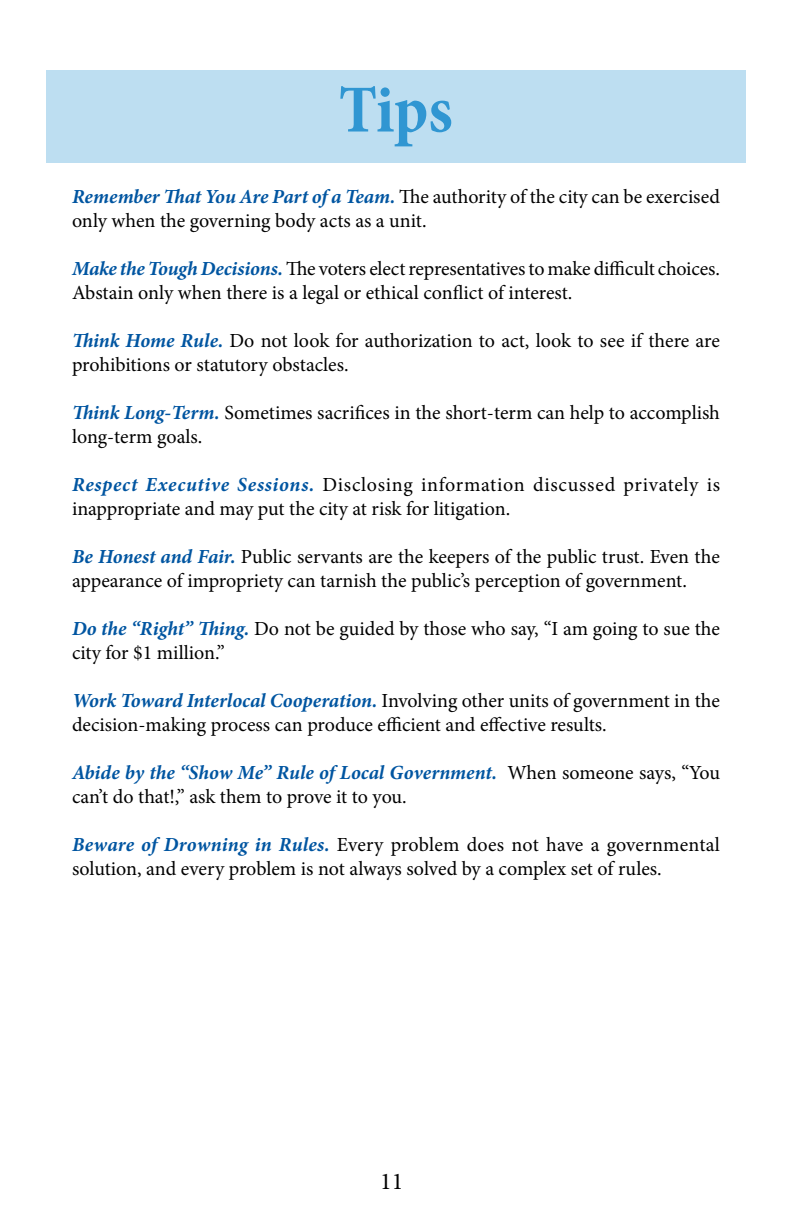
<style>
.page{position:relative;width:792px;height:1224px;background:#fff}
.page>*{position:absolute;margin:0;border:0;box-sizing:border-box;transform-origin:0 0}
.t1{font:700 condensed 68px "Minion Pro";color:#3096d2}
.t2{font:24px "Minion Pro";color:#000}
.t3{font:20px/24px "Minion Pro";color:#000}
.t4{font:20px/24px "Minion Pro";letter-spacing:.025em;color:#000}
.s1{font-weight:700;font-style:italic;color:#0055a1}
</style>
<div class="page">
<div style="left:46px;top:71px;width:700px;height:92px;background:#bddef1"></div>
<h1 class="t1" style="left:339px;top:63px;width:116px">Tips</h1>
<p class="t3" style="left:72px;top:185px;width:649px"><span class="s1">Remember That You Are Part of a Team.</span> The authority of the city can be exercised only when the governing body acts as a unit.</p>
<p class="t3" style="left:72px;top:257px;width:649px"><span class="s1">Make the Tough Decisions.</span> The voters elect representatives to make difficult choices.<br>Abstain only when there is a legal or ethical conflict of interest.</p>
<p class="t3" style="left:72px;top:329px;width:649px"><span class="s1">Think Home Rule.</span> Do not look for authorization to act, look to see if there are prohibitions or statutory obstacles.</p>
<p class="t3" style="left:72px;top:401px;width:649px"><span class="s1">Think Long-Term.</span> Sometimes sacrifices in the short-term can help to accomplish long-term goals.</p>
<p class="t4" style="left:72px;top:473px;width:650px"><span class="s1">Respect Executive Sessions.</span> Disclosing information discussed privately is inappropriate and may put the city at risk for litigation.</p>
<p class="t3" style="left:72px;top:545px;width:649px"><span class="s1">Be Honest and Fair.</span> Public servants are the keepers of the public trust. Even the appearance of impropriety can tarnish the public’s perception of government.</p>
<p class="t3" style="left:72px;top:617px;width:650px"><span class="s1">Do the “Right” Thing.</span> Do not be guided by those who say, “I am going to sue the city for $1 million.”</p>
<p class="t3" style="left:72px;top:689px;width:650px"><span class="s1">Work Toward Interlocal Cooperation.</span> Involving other units of government in the decision-making process can produce efficient and effective results.</p>
<p class="t3" style="left:72px;top:761px;width:650px"><span class="s1">Abide by the “Show Me” Rule of Local Government.</span> When someone says, “You can’t do that!,” ask them to prove it to you.</p>
<p class="t3" style="left:72px;top:833px;width:649px"><span class="s1">Beware of Drowning in Rules.</span> Every problem does not have a governmental solution, and every problem is not always solved by a complex set of rules.</p>
<p class="t2" style="left:380px;top:1166px;width:25px">11</p>
</div>
